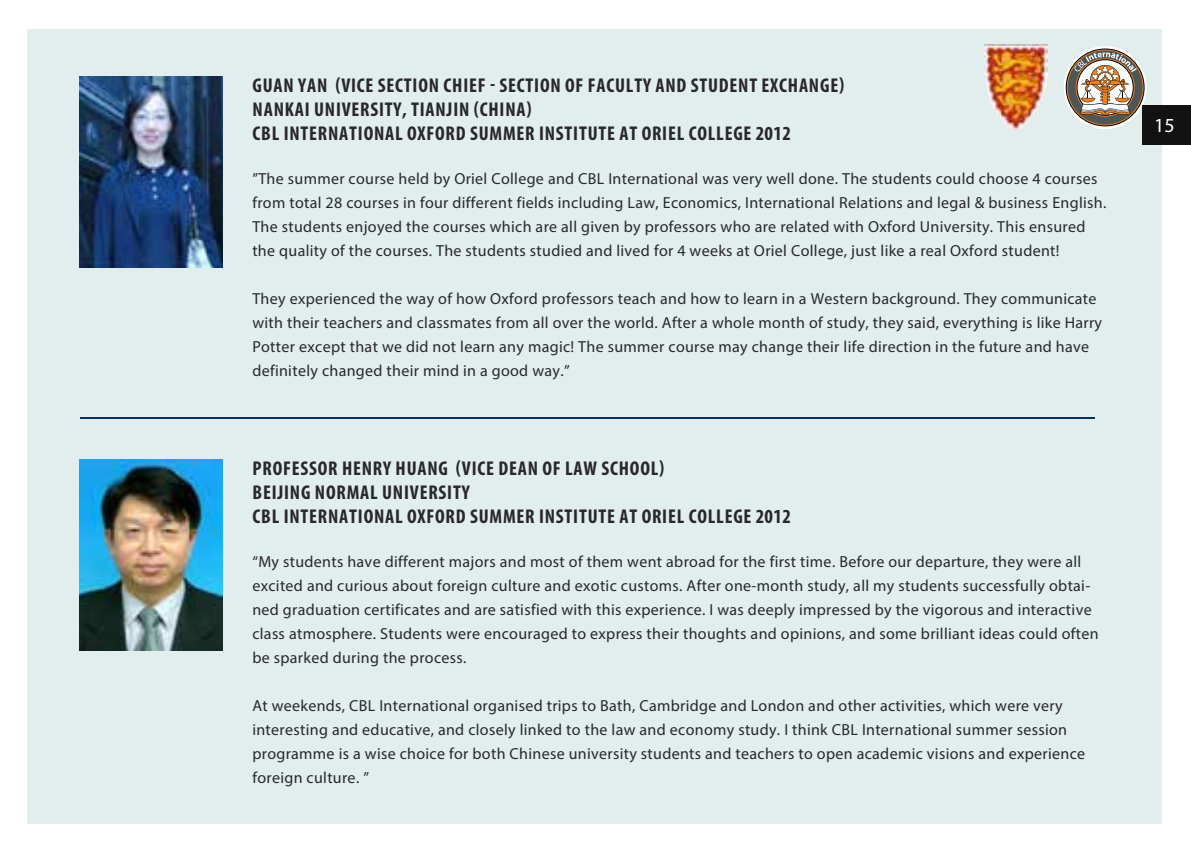
<style>
.page{position:relative;width:1191px;height:851px;background:#fff}
.page>*{position:absolute;margin:0;border:0;box-sizing:border-box;transform-origin:0 0}
.t1{font:700 condensed 20px/24px "Myriad Pro";letter-spacing:.04em;color:#282829}
.t2{font:20px "Myriad Pro";color:#fff}
.t3{font:16px/24px "Myriad Pro";letter-spacing:.02em;color:#282829}
</style>
<div class="page">
<div style="left:27px;top:30px;width:1134px;height:793px;background:#e2edee"></div>
<img style="left:79px;top:76px;width:144px;height:191px">
<hr style="left:81px;top:417px;width:1014px;height:2px;background:#003360">
<img style="left:79px;top:459px;width:144px;height:191px">
<svg style="left:1063px;top:46px;width:83px;height:83px"></svg>
<svg style="left:1065px;top:48px;width:79px;height:78px"></svg>
<svg style="left:1066px;top:49px;width:77px;height:76px"></svg>
<div style="left:1067px;top:50px;width:75px;height:74px;background:#4e5755;border-radius:50%"></div>
<svg style="left:1074px;top:52px;width:62px;height:63px;background:#b6a38f"></svg>
<div style="left:1142px;top:105px;width:49px;height:40px;background:#111211"></div>
<img style="left:984px;top:44px;width:64px;height:87px">
<p class="t1" style="left:252px;top:72px;width:98px">GUAN YAN (VICE</p>
<p class="t1" style="left:378px;top:72px;width:18px">SECTIO</p>
<p class="t1" style="left:429px;top:72px;width:89px">N CHIEF - SECTIO</p>
<p class="t1" style="left:550px;top:72px;width:66px">N OF FACULTY</p>
<p class="t1" style="left:655px;top:72px;width:55px">AND STUDE</p>
<p class="t1" style="left:738px;top:72px;width:107px">NT EXCHANGE)</p>
<p class="t1" style="left:253px;top:96px;width:280px">NANKAI UNIVERSITY, TIANJIN (CHINA)<br>CBL INTERNATIONAL OXFORD SUMME</p>
<p class="t1" style="left:525px;top:120px;width:40px">R INSTITUTE</p>
<p class="t1" style="left:619px;top:120px;width:88px">AT ORIEL COLLEGE</p>
<p class="t1" style="left:755px;top:120px;width:37px">2012</p>
<p class="t3" style="left:252px;top:166px;width:855px">”The summer course held by Oriel College and CBL International was very well done. The students could choose 4 courses from total 28 courses in four different fields including Law, Economics, International Relations and legal &amp; business English.<br>The students enjoyed the courses which are all given by professors who are related with Oxford University. This ensured the quality of the courses. The students studied and lived for 4 weeks at Oriel College, just like a real Oxford student!</p>
<p class="t3" style="left:252px;top:286px;width:851px">They experienced the way of how Oxford professors teach and how to learn in a Western background. They communicate with their teachers and classmates from all over the world. After a whole month of study, they said, everything is like Harry Potter except that we did not learn any magic! The summer course may change their life direction in the future and have definitely changed their mind in a good way.”</p>
<p class="t1" style="left:252px;top:455px;width:31px">PROFESSO</p>
<p class="t1" style="left:328px;top:455px;width:143px">R HENRY HUANG (VICE</p>
<p class="t1" style="left:498px;top:455px;width:167px">DEAN OF LAW SCHOOL)</p>
<p class="t1" style="left:253px;top:479px;width:239px">BEIJING NORMAL UNIVERSITY<br>CBL INTERNATIONAL OXFORD SUMME</p>
<p class="t1" style="left:525px;top:503px;width:40px">R INSTITUTE</p>
<p class="t1" style="left:619px;top:503px;width:88px">AT ORIEL COLLEGE</p>
<p class="t1" style="left:755px;top:503px;width:37px">2012</p>
<p class="t3" style="left:252px;top:549px;width:848px">“My students have different majors and most of them went abroad for the first time. Before our departure, they were all excited and curious about foreign culture and exotic customs. After one-month study, all my students successfully obtai&shy;ned graduation certificates and are satisfied with this experience. I was deeply impressed by the vigorous and interactive class atmosphere. Students were encouraged to express their thoughts and opinions, and some brilliant ideas could often be sparked during the process.</p>
<p class="t3" style="left:252px;top:693px;width:834px">At weekends, CBL International organised trips to Bath, Cambridge and London and other activities, which were very interesting and educative, and closely linked to the law and economy study. I think CBL International summer session programme is a wise choice for both Chinese university students and teachers to open academic visions and experience foreign culture. ”</p>
<p class="t2" style="left:1154px;top:113px;width:22px">15</p>
</div>
